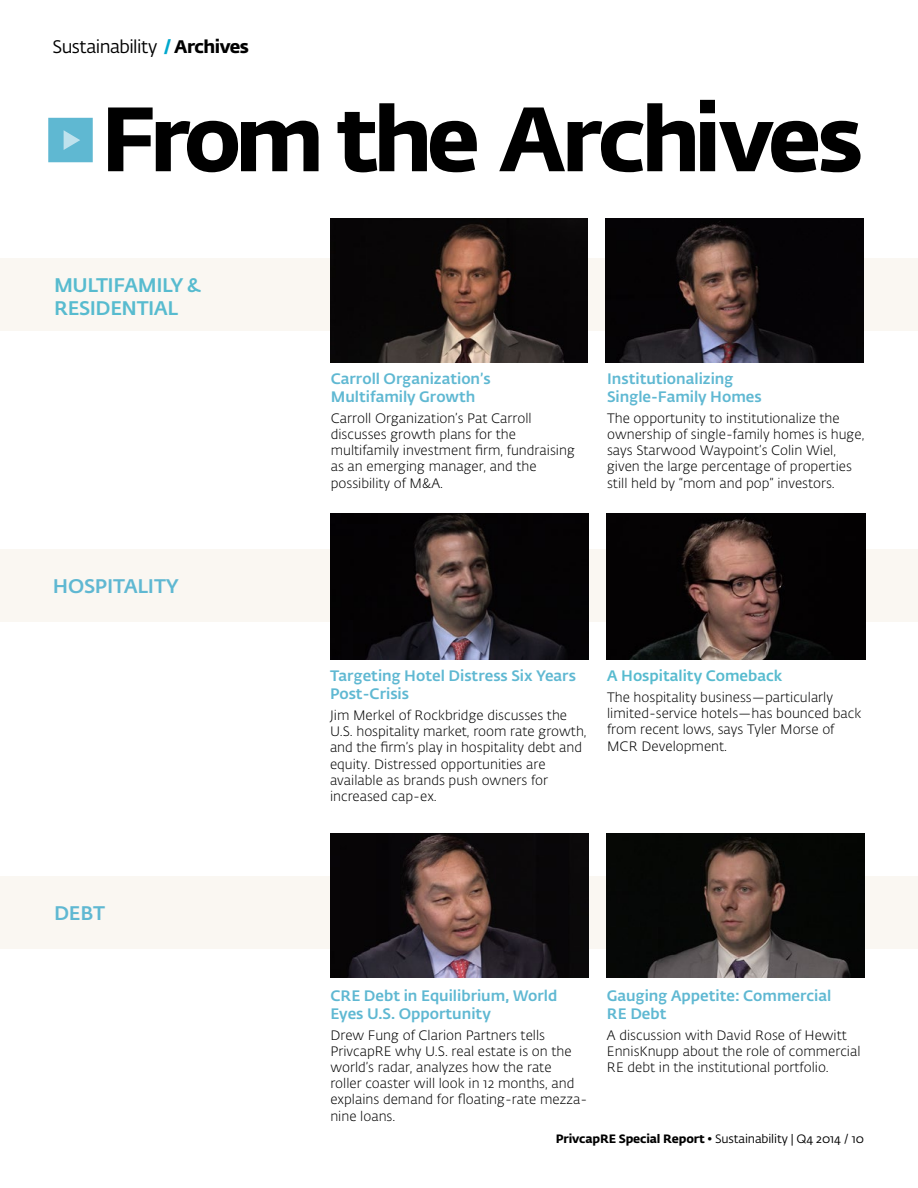
<style>
.page{position:relative;width:918px;height:1188px;background:#fff}
.page>*{position:absolute;margin:0;border:0;box-sizing:border-box;transform-origin:0 0}
.t1{font:700 90.15px "Fedra Sans Alt Pro";letter-spacing:-.06em;color:#000}
.t2{font:500 19.5px/23.4px "Fedra Sans Alt Pro";letter-spacing:-.02em;color:#57bbcf}
.t3{font:500 19.5px "Fedra Sans Alt Pro";letter-spacing:-.01em;color:#5fb8d2}
.t4{font:18px "Fedra Sans Alt Pro";letter-spacing:-.03em;color:#000}
.t5{font:500 15px/18px "Fedra Sans Alt Pro";color:#5fb8d2}
.t6{font:500 15px "Fedra Sans Alt Pro";color:#57bbcf}
.t7{font:300 13.5px/16.2px "Fedra Sans Alt Pro";color:#000}
.t8{font:12px "Fedra Sans Alt Pro";letter-spacing:-.01em;color:#000}
.s1{font-weight:700;color:#00a8cd}
.s2{font-weight:700}
</style>
<div class="page">
<div style="left:0;top:258px;width:918px;height:73px;background:#faf7f2"></div>
<div style="left:0;top:550px;width:918px;height:72px;background:#faf7f2"></div>
<div style="left:0;top:876px;width:918px;height:73px;background:#faf7f2"></div>
<img style="left:330px;top:218px;width:257px;height:144px">
<img style="left:606px;top:218px;width:258px;height:144px">
<img style="left:607px;top:514px;width:258px;height:145px">
<img style="left:606px;top:833px;width:259px;height:144px">
<img style="left:330px;top:833px;width:258px;height:144px">
<img style="left:331px;top:514px;width:258px;height:145px">
<svg style="left:54px;top:126px;width:36px;height:35px"></svg>
<h3 class="t4" style="left:52px;top:34px;width:198px">Sustainability <span class="s1">/</span> <span class="s2">Archives</span></h3>
<h1 class="t1" style="left:101px;top:67px;width:764px">From the Archives</h1>
<h2 class="t2" style="left:54px;top:272px;width:149px">MULTIFAMILY &amp;<br>RESIDENTIAL</h2>
<h2 class="t3" style="left:53px;top:571px;width:127px">HOSPITALITY</h2>
<h2 class="t3" style="left:54px;top:898px;width:53px">DEBT</h2>
<p class="t5" style="left:331px;top:369px;width:161px">Carroll Organization’s<br>Multifamily Growth</p>
<p class="t7" style="left:331px;top:410px;width:246px">Carroll Organization’s Pat Carroll discusses growth plans for the multifamily investment firm, fundraising as an emerging manager, and the possibility of M&amp;A.</p>
<p class="t5" style="left:607px;top:369px;width:156px">Institutionalizing<br>Single-Family Homes</p>
<p class="t7" style="left:607px;top:410px;width:259px">The opportunity to institutionalize the ownership of single-family homes is huge, says Starwood Waypoint’s Colin Wiel, given the large percentage of properties still held by “mom and pop” investors.</p>
<p class="t5" style="left:330px;top:666px;width:247px">Targeting Hotel Distress Six Years<br>Post-Crisis</p>
<p class="t7" style="left:330px;top:707px;width:258px">Jim Merkel of Rockbridge discusses the U.S. hospitality market, room rate growth, and the firm’s play in hospitality debt and equity. Distressed opportunities are available as brands push owners for increased cap-ex.</p>
<p class="t6" style="left:607px;top:664px;width:177px">A Hospitality Comeback</p>
<p class="t7" style="left:607px;top:689px;width:256px">The hospitality business—particularly limited-service hotels—has bounced back from recent lows, says Tyler Morse of MCR Development.</p>
<p class="t5" style="left:330px;top:985px;width:229px">CRE Debt in Equilibrium, World<br>Eyes U.S. Opportunity</p>
<p class="t7" style="left:330px;top:1027px;width:258px">Drew Fung of Clarion Partners tells PrivcapRE why U.S. real estate is on the world’s radar, analyzes how the rate<br>roller coaster will look in 12 months, and explains demand for floating-rate mezza&shy;nine loans.</p>
<p class="t5" style="left:607px;top:986px;width:226px">Gauging Appetite: Commercial<br>RE Debt</p>
<p class="t7" style="left:607px;top:1027px;width:255px">A discussion with David Rose of Hewitt<br>EnnisKnupp about the role of commercial<br>RE debt in the institutional portfolio.</p>
<p class="t8" style="left:556px;top:1131px;width:310px"><span class="s2">PrivcapRE Special Report</span> • Sustainability | Q4 2014 / 10</p>
</div>
